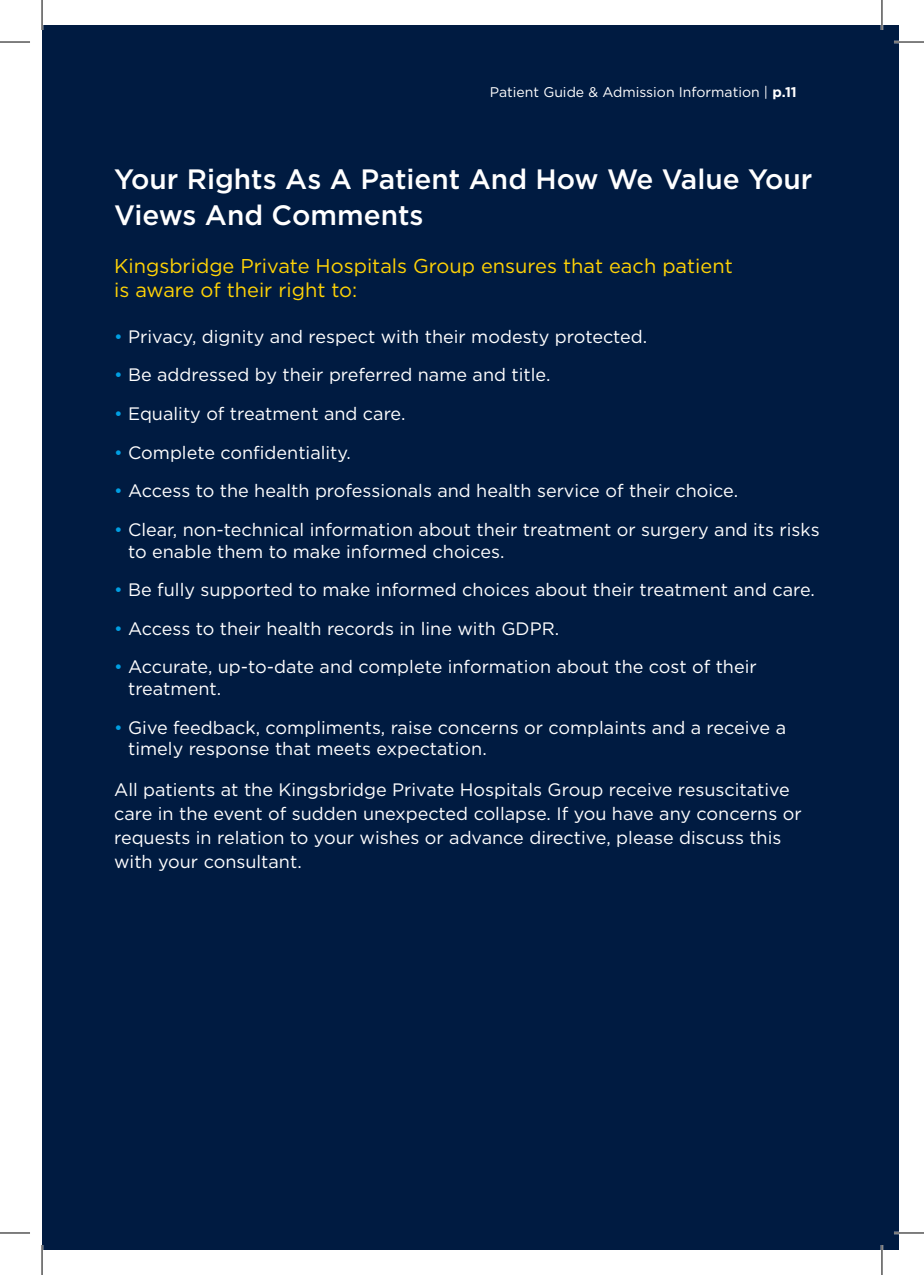
<style>
.page{position:relative;width:924px;height:1275px;background:#fff}
.page>*{position:absolute;margin:0;border:0;box-sizing:border-box;transform-origin:0 0}
.t1{font:500 28px/36px "Gotham";color:#fff}
.t2{font:20px/24px "Gotham";color:#ffd306}
.t3{font:18px/21.6px "Gotham";color:#fff}
.t4{font:14px "Gotham";color:#fff}
.s1{font-weight:700}
.s2{color:#009fe3}
</style>
<div class="page">
<div style="left:42px;top:25px;width:856px;height:1225px;background:#001b41"></div>
<hr style="left:893px;top:41px;width:30px;height:2px;background:#fff">
<hr style="left:893px;top:1231px;width:30px;height:3px;background:#fff">
<hr style="left:880px;top:0;width:2px;height:30px;background:#fff">
<hr style="left:880px;top:1245px;width:2px;height:30px;background:#fff">
<hr style="left:0;top:42px;width:30px;height:1px;background:#000">
<hr style="left:893px;top:42px;width:30px;height:1px;background:#000">
<hr style="left:0;top:1232px;width:30px;height:1px;background:#000">
<hr style="left:893px;top:1232px;width:30px;height:1px;background:#000">
<hr style="left:42px;top:0;width:1px;height:30px;background:#000">
<hr style="left:42px;top:1245px;width:1px;height:30px;background:#000">
<hr style="left:881px;top:0;width:1px;height:30px;background:#000">
<hr style="left:881px;top:1245px;width:1px;height:30px;background:#000">
<p class="t4" style="left:489px;top:83px;width:308px">Patient Guide &amp; Admission Information | <span class="s1">p.11</span></p>
<p class="t1" style="left:114px;top:161px;width:699px">Your Rights As A Patient And How We Value Your<br>Views And Comments</p>
<p class="t2" style="left:114px;top:254px;width:620px">Kingsbridge Private Hospitals Group ensures that each patient is aware of their right to:</p>
<p class="t3" style="left:114px;top:325px;width:534px"><span class="s2">•</span> Privacy, dignity and respect with their modesty protected.</p>
<p class="t3" style="left:114px;top:364px;width:437px"><span class="s2">•</span> Be addressed by their preferred name and title.</p>
<p class="t3" style="left:114px;top:402px;width:293px"><span class="s2">•</span> Equality of treatment and care.</p>
<p class="t3" style="left:114px;top:441px;width:238px"><span class="s2">•</span> Complete confidentiality.</p>
<p class="t3" style="left:114px;top:480px;width:625px"><span class="s2">•</span> Access to the health professionals and health service of their choice.</p>
<p class="t3" style="left:128px;top:518px;width:692px;text-indent:-14px"><span class="s2">•</span> Clear, non-technical information about their treatment or surgery and its risks to enable them to make informed choices.</p>
<p class="t3" style="left:114px;top:578px;width:702px"><span class="s2">•</span> Be fully supported to make informed choices about their treatment and care.</p>
<p class="t3" style="left:114px;top:617px;width:446px"><span class="s2">•</span> Access to their health records in line with GDPR.</p>
<p class="t3" style="left:128px;top:656px;width:629px;text-indent:-14px"><span class="s2">•</span> Accurate, up-to-date and complete information about the cost of their treatment.</p>
<p class="t3" style="left:128px;top:716px;width:659px;text-indent:-14px"><span class="s2">•</span> Give feedback, compliments, raise concerns or complaints and a receive a timely response that meets expectation.</p>
<p class="t3" style="left:114px;top:777px;width:688px;line-height:24px">All patients at the Kingsbridge Private Hospitals Group receive resuscitative care in the event of sudden unexpected collapse. If you have any concerns or requests in relation to your wishes or advance directive, please discuss this with your consultant.</p>
</div>
